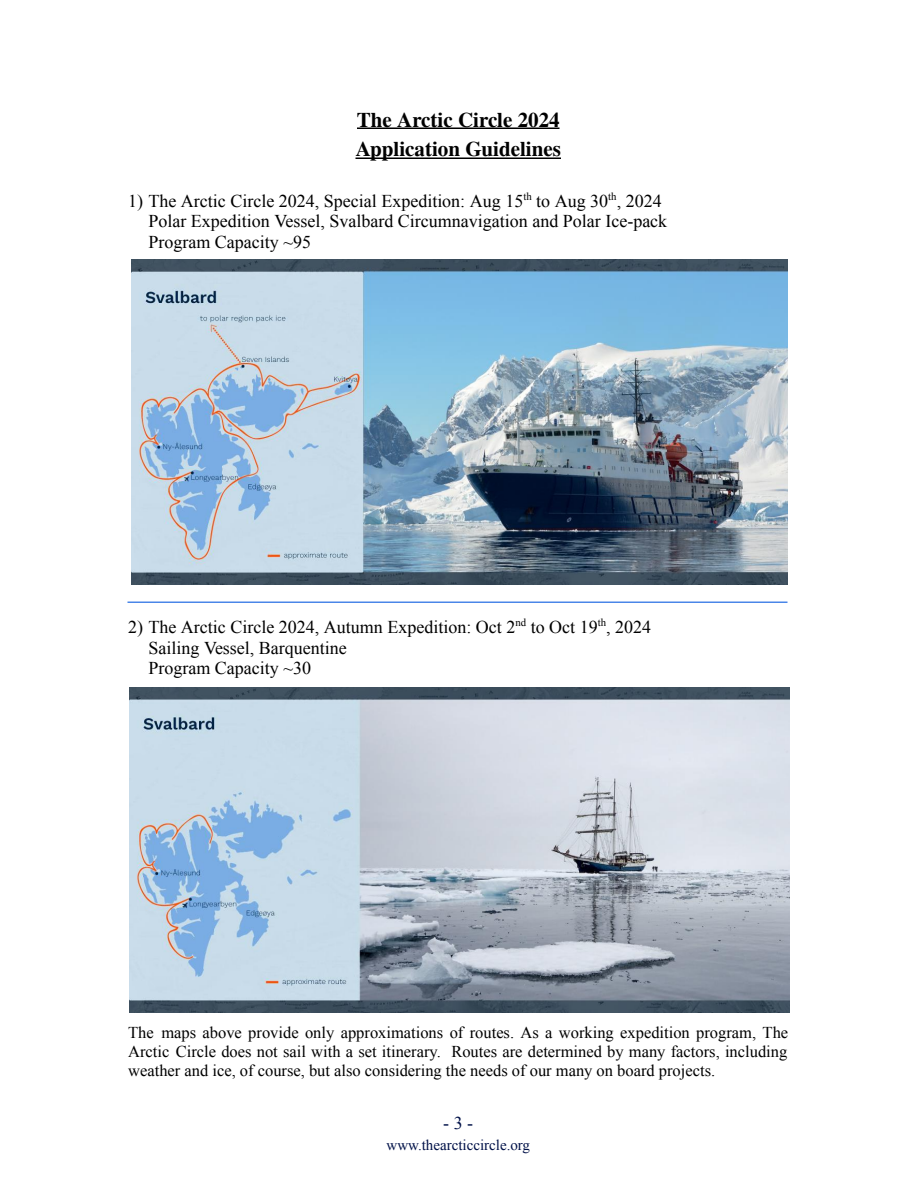
<style>
.page{position:relative;width:918px;height:1188px;background:#fff}
.page>*{position:absolute;margin:0;border:0;box-sizing:border-box;transform-origin:0 0}
.t1{font:700 21px/29px "Times LT Pro";color:#000}
.t2{font:18px/20.7px "Times New Roman";color:#000}
.t3{font:18px "Times New Roman";color:#001148}
.t4{font:16.5px/18.9px "Times New Roman";color:#000;text-align:justify}
.t5{font:15px "Times New Roman";color:#001148}
</style>
<div class="page">
<hr style="left:357px;top:128px;width:203px;height:1px;background:#000">
<hr style="left:356px;top:158px;width:205px;height:1px;background:#000">
<hr style="left:127px;top:602px;width:661px;height:1px;background:#4a86e8">
<img style="left:132px;top:260px;width:656px;height:325px">
<img style="left:129px;top:687px;width:661px;height:325px">
<p class="t1" style="left:356px;top:108px;width:207px">The Arctic Circle 2024<br>Application Guidelines</p>
<p class="t2" style="left:148px;top:190px;width:520px;text-indent:-20px">1) The Arctic Circle 2024, Special Expedition: Aug 15<sup>th</sup> to Aug 30<sup>th</sup>, 2024<br>Polar Expedition Vessel, Svalbard Circumnavigation and Polar Ice-pack<br>Program Capacity ~95</p>
<p class="t2" style="left:148px;top:616px;width:504px;text-indent:-20px">2) The Arctic Circle 2024, Autumn Expedition: Oct 2<sup>nd</sup> to Oct 19<sup>th</sup>, 2024<br>Sailing Vessel, Barquentine<br>Program Capacity ~30</p>
<p class="t4" style="left:128px;top:1023px;width:661px">The maps above provide only approximations of routes. As a working expedition program, The Arctic Circle does not sail with a set itinerary. Routes are determined by many factors, including weather and ice, of course, but also considering the needs of our many on board projects.</p>
<p class="t3" style="left:443px;top:1113px;width:31px">-3-</p>
<p class="t5" style="left:387px;top:1136px;width:145px">www.thearcticcircle.org</p>
</div>
